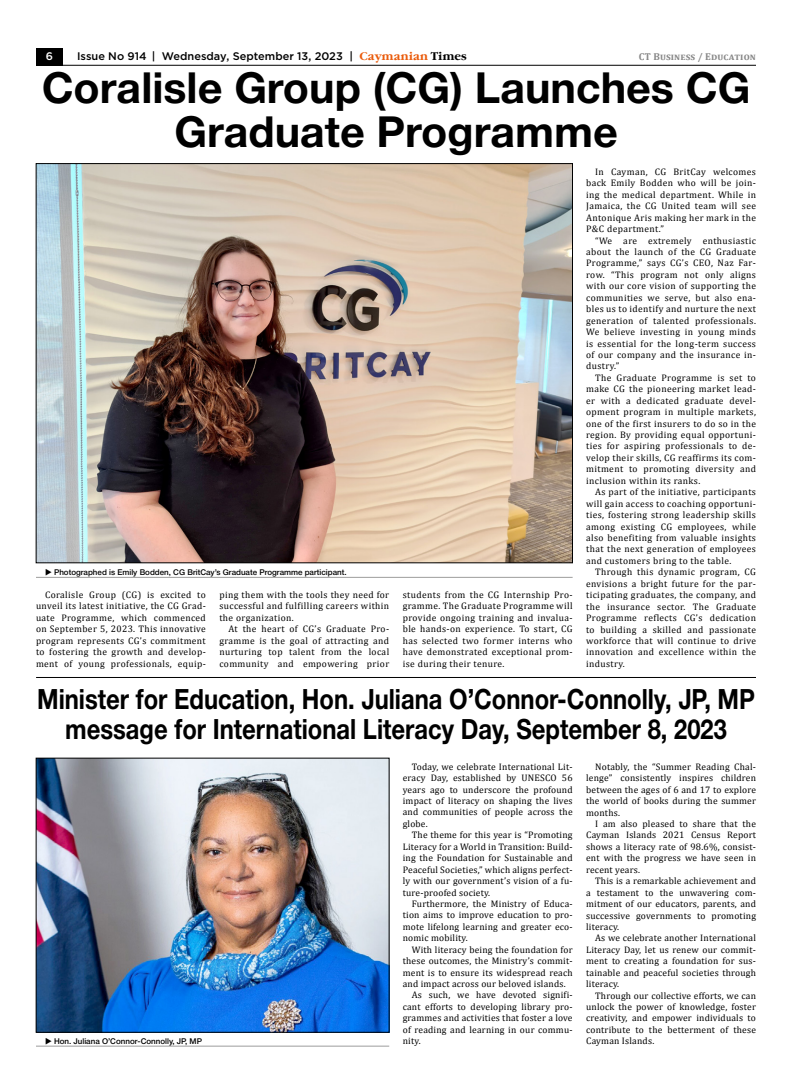
<style>
.page{position:relative;width:792px;height:1080px;background:#fff}
.page>*{position:absolute;margin:0;border:0;box-sizing:border-box;transform-origin:0 0}
.t1{font:700 43px/44px "Helvetica Neue Cyr";color:#000;text-align:center}
.t2{font:700 28px/30px "Helvetica Neue Cyr";color:#000;text-align:center;scale:.85 1}
.t3{font:500 11px "Gotham";color:#000}
.t4{font:500 11px "Gotham";color:#fff}
.t5{font:700 10px "Cambria";letter-spacing:.01em;color:#878787}
.t6{font:9.5px/11.4px "Cambria";letter-spacing:.02em;color:#000;text-align:justify}
.t7{font:500 8px "Helvetica Neue Cyr";color:#000}
.s1{font-family:"Garamond C";font-weight:700;color:#ea5b0b}
.s2{font-family:"Garamond C";font-weight:700}
</style>
<div class="page">
<hr style="left:36px;top:677px;width:720px;height:1px;background:#000">
<img style="left:38px;top:165px;width:533px;height:396px">
<img style="left:38px;top:760px;width:349px;height:270px">
<hr style="left:36px;top:577px;width:537px;height:1px;background:#9d9d9c">
<hr style="left:36px;top:1046px;width:353px;height:1px;background:#9d9d9c">
<div style="left:36px;top:48px;width:27px;height:18px;background:#000"></div>
<hr style="left:36px;top:65px;width:720px;height:1px;background:#000">
<p class="t4" style="left:46px;top:49px;width:9px">6</p>
<p class="t3" style="left:77px;top:49px;width:391px">Issue No 914 | Wednesday, September 13, 2023 | <span class="s1">Caymanian</span> <span class="s2">Times</span></p>
<p class="t5" style="left:639px;top:50px;width:119px">CT Business / Education</p>
<h1 class="t1" style="left:42px;top:66px;width:710px">Coralisle Group (CG) Launches CG<br>Graduate Programme</h1>
<p class="t7" style="left:54px;top:568px;width:294px">Photographed is Emily Bodden, CG BritCay’s Graduate Programme participant.</p>
<p class="t6" style="left:36px;top:589px;width:171px;text-indent:9px">Coralisle Group (CG) is excited to unveil its latest initiative, the CG Grad&shy;uate Programme, which commenced on September 5, 2023. This innovative program represents CG’s commitment to fostering the growth and develop&shy;ment of young professionals, equip-</p>
<p class="t6" style="left:219px;top:589px;width:171px">ping them with the tools they need for successful and fulfilling careers within the organization.</p>
<p class="t6" style="left:219px;top:623px;width:171px;text-indent:9px">At the heart of CG’s Graduate Pro&shy;gramme is the goal of attracting and nurturing top talent from the local community and empowering prior</p>
<p class="t6" style="left:403px;top:589px;width:171px">students from the CG Internship Pro&shy;gramme. The Graduate Programme will provide ongoing training and invalua&shy;ble hands-on experience. To start, CG has selected two former interns who have demonstrated exceptional prom&shy;ise during their tenure.</p>
<p class="t6" style="left:586px;top:166px;width:171px;text-indent:9px">In Cayman, CG BritCay welcomes back Emily Bodden who will be join&shy;ing the medical department. While in Jamaica, the CG United team will see Antonique Aris making her mark in the P&amp;C department.”</p>
<p class="t6" style="left:586px;top:235px;width:171px;text-indent:9px">“We are extremely enthusiastic about the launch of the CG Graduate Programme,” says CG’s CEO, Naz Far&shy;row. “This program not only aligns with our core vision of supporting the communities we serve, but also ena&shy;bles us to identify and nurture the next generation of talented professionals.<br>We believe investing in young minds is essential for the long-term success of our company and the insurance in&shy;dustry.”</p>
<p class="t6" style="left:586px;top:372px;width:171px;text-indent:9px">The Graduate Programme is set to make CG the pioneering market lead&shy;er with a dedicated graduate devel&shy;opment program in multiple markets, one of the first insurers to do so in the region. By providing equal opportuni&shy;ties for aspiring professionals to de&shy;velop their skills, CG reaffirms its com&shy;mitment to promoting diversity and inclusion within its ranks.</p>
<p class="t6" style="left:586px;top:486px;width:171px;text-indent:9px">As part of the initiative, participants will gain access to coaching opportuni&shy;ties, fostering strong leadership skills among existing CG employees, while also benefiting from valuable insights that the next generation of employees and customers bring to the table.</p>
<p class="t6" style="left:586px;top:566px;width:171px;text-indent:9px">Through this dynamic program, CG envisions a bright future for the par&shy;ticipating graduates, the company, and the insurance sector. The Graduate Programme reflects CG’s dedication to building a skilled and passionate workforce that will continue to drive innovation and excellence within the industry.</p>
<h2 class="t2" style="left:37px;top:685px;width:846px">Minister for Education, Hon. Juliana O’Connor-Connolly, JP, MP message for International Literacy Day, September 8, 2023</h2>
<p class="t7" style="left:54px;top:1037px;width:150px">Hon. Juliana O’Connor-Connolly, JP, MP</p>
<p class="t6" style="left:403px;top:761px;width:171px;text-indent:9px">Today, we celebrate International Lit&shy;eracy Day, established by UNESCO 56 years ago to underscore the profound impact of literacy on shaping the lives and communities of people across the globe.</p>
<p class="t6" style="left:403px;top:829px;width:171px;text-indent:9px">The theme for this year is “Promoting Literacy for a World in Transition: Build&shy;ing the Foundation for Sustainable and Peaceful Societies,” which aligns perfect&shy;ly with our government’s vision of a fu&shy;ture-proofed society.</p>
<p class="t6" style="left:403px;top:898px;width:171px;text-indent:9px">Furthermore, the Ministry of Educa&shy;tion aims to improve education to pro&shy;mote lifelong learning and greater eco&shy;nomic mobility.</p>
<p class="t6" style="left:412px;top:944px;width:162px">With literacy being the foundation for</p>
<p class="t6" style="left:403px;top:955px;width:171px">these outcomes, the Ministry’s commit-</p>
<p class="t6" style="left:403px;top:967px;width:171px">ment is to ensure its widespread reach</p>
<p class="t6" style="left:403px;top:978px;width:164px">and impact across our beloved islands.</p>
<p class="t6" style="left:412px;top:990px;width:162px">As such, we have devoted signifi-</p>
<p class="t6" style="left:403px;top:1001px;width:171px">cant efforts to developing library pro-</p>
<p class="t6" style="left:403px;top:1012px;width:171px">grammes and activities that foster a love</p>
<p class="t6" style="left:403px;top:1024px;width:171px">of reading and learning in our commu-</p>
<p class="t6" style="left:403px;top:1035px;width:19px">nity.</p>
<p class="t6" style="left:586px;top:761px;width:171px;text-indent:9px">Notably, the “Summer Reading Chal&shy;lenge” consistently inspires children between the ages of 6 and 17 to explore the world of books during the summer months.</p>
<p class="t6" style="left:586px;top:818px;width:171px;text-indent:9px">I am also pleased to share that the Cayman Islands 2021 Census Report shows a literacy rate of 98.6%, consist&shy;ent with the progress we have seen in recent years.</p>
<p class="t6" style="left:586px;top:875px;width:171px;text-indent:9px">This is a remarkable achievement and a testament to the unwavering com&shy;mitment of our educators, parents, and successive governments to promoting literacy.</p>
<p class="t6" style="left:586px;top:932px;width:171px;text-indent:9px">As we celebrate another International Literacy Day, let us renew our commit&shy;ment to creating a foundation for sus&shy;tainable and peaceful societies through literacy.</p>
<p class="t6" style="left:586px;top:990px;width:171px;text-indent:9px">Through our collective efforts, we can unlock the power of knowledge, foster creativity, and empower individuals to contribute to the betterment of these Cayman Islands.</p>
</div>
